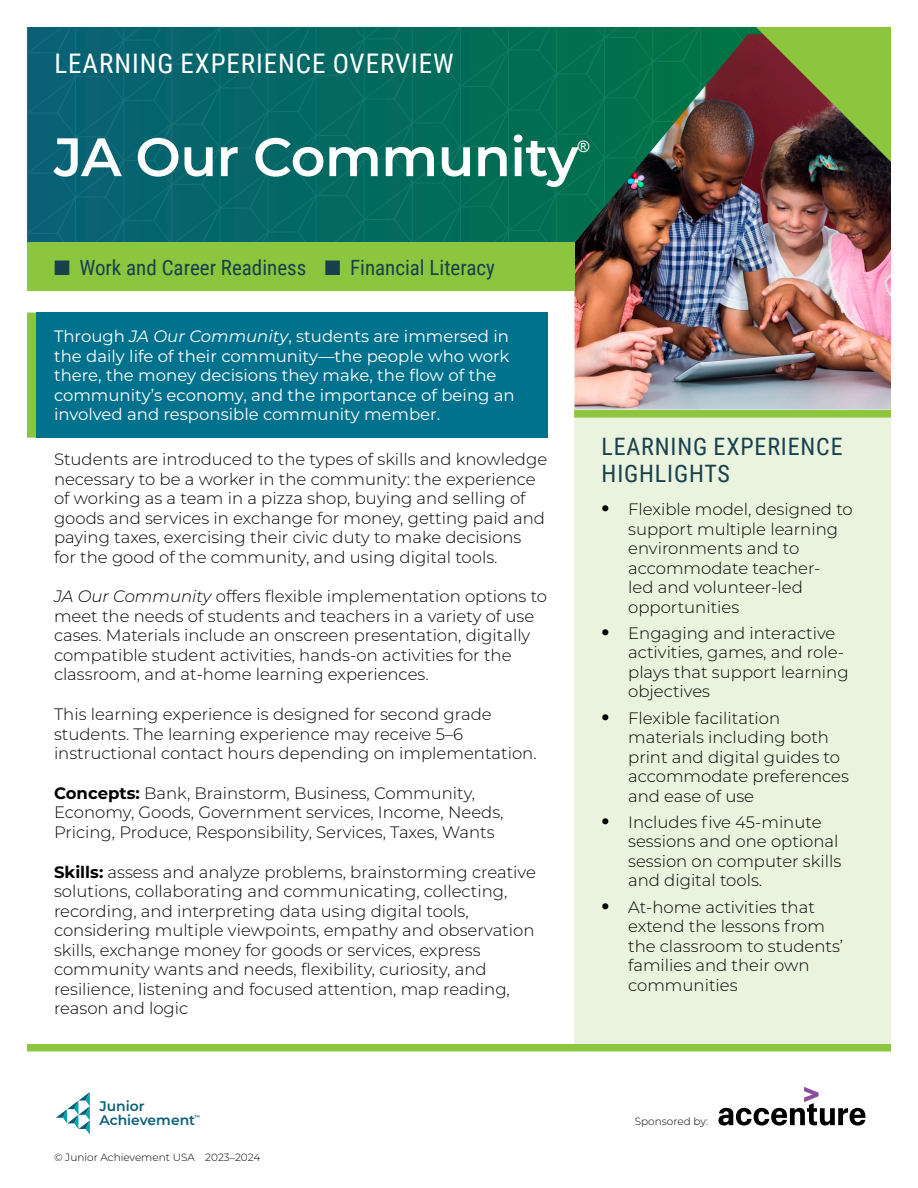
<style>
.page{position:relative;width:918px;height:1188px;background:#fff}
.page>*{position:absolute;margin:0;border:0;box-sizing:border-box;transform-origin:0 0}
.t1{font:600 54px "Montserrat";letter-spacing:-.01em;color:#fff}
.t2{font:27px "Roboto Condensed";letter-spacing:.035em;color:#fff}
.H3_highlights{font:24px/27px "Roboto Condensed";letter-spacing:.035em;color:#18404d}
.H3_pillar_shading{font:21px "Roboto Condensed";color:#18404d}
.Body{font:300 16.5px/19.5px "Montserrat";color:#000}
.body_callout{font:16.5px/19.5px "Montserrat";color:#fff}
.t3{font:15.75px "Arial";color:#fff}
.t4{font:600 13.95px/14px "Montserrat";color:#085f77}
.Sponsored{font:300 10.5px "Montserrat";color:#000}
.t5{font:600 5.4px "Montserrat";color:#085f77}
.s1{font-style:italic}
.s2{font-weight:700}
.s3{font-weight:700;font-size:24px}
</style>
<div class="page">
<svg style="left:56px;top:1092px;width:34px;height:43px"></svg>
<div style="left:27px;top:1044px;width:864px;height:8px;background:#8cc63e"></div>
<img style="left:574px;top:243px;width:317px;height:167px">
<div style="left:574px;top:418px;width:317px;height:626px;background:#eaf3de"></div>
<div style="left:574px;top:410px;width:317px;height:8px;background:#8cc63e"></div>
<div style="left:27px;top:242px;width:547px;height:49px;background:#8cc63e"></div>
<div style="left:36px;top:313px;width:511px;height:125px;background:#00728e"></div>
<div style="left:27px;top:313px;width:9px;height:125px;background:#8cc63e"></div>
<svg style="left:718px;top:1087px;width:147px;height:39px"></svg>
<svg style="left:27px;top:27px;width:864px;height:216px;background:#206557"></svg>
<h1 class="t2" style="left:54px;top:45px;width:401px">LEARNING EXPERIENCE OVERVIEW</h1>
<h2 class="t1" style="left:54px;top:119px;width:526px">JA Our Community</h2>
<h2 class="t3" style="left:578px;top:138px;width:13px">®</h2>
<p class="H3_pillar_shading" style="left:54px;top:252px;width:442px">■ Work and Career Readiness ■ Financial Literacy</p>
<p class="body_callout" style="left:54px;top:326px;width:462px">Through <span class="s1">JA Our Community</span>, students are immersed in the daily life of their community—the people who work there, the money decisions they make, the flow of the community’s economy, and the importance of being an involved and responsible community member.</p>
<p class="Body" style="left:54px;top:449px;width:495px">Students are introduced to the types of skills and knowledge necessary to be a worker in the community: the experience of working as a team in a pizza shop, buying and selling of goods and services in exchange for money, getting paid and paying taxes, exercising their civic duty to make decisions for the good of the community, and using digital tools.</p>
<p class="Body" style="left:54px;top:586px;width:495px"><span class="s1">JA Our Community</span> offers flexible implementation options to meet the needs of students and teachers in a variety of use cases. Materials include an onscreen presentation, digitally compatible student activities, hands-on activities for the classroom, and at-home learning experiences.</p>
<p class="Body" style="left:54px;top:704px;width:484px">This learning experience is designed for second grade students. The learning experience may receive 5–6 instructional contact hours depending on implementation.</p>
<p class="Body" style="left:54px;top:783px;width:451px"><span class="s2">Concepts:</span> Bank, Brainstorm, Business, Community,<br>Economy, Goods, Government services, Income, Needs,<br>Pricing, Produce, Responsibility, Services, Taxes, Wants</p>
<p class="Body" style="left:54px;top:861px;width:483px"><span class="s2">Skills:</span> assess and analyze problems, brainstorming creative solutions, collaborating and communicating, collecting, recording, and interpreting data using digital tools, considering multiple viewpoints, empathy and observation skills, exchange money for goods or services, express community wants and needs, flexibility, curiosity, and resilience, listening and focused attention, map reading, reason and logic</p>
<h3 class="H3_highlights" style="left:602px;top:432px;width:243px">LEARNING EXPERIENCE<br>HIGHLIGHTS</h3>
<p class="Body" style="left:628px;top:499px;width:226px;text-indent:-27px"><span class="s3">•</span> Flexible model, designed to support multiple learning environments and to accommodate teacher-<br>led and volunteer-led opportunities</p>
<p class="Body" style="left:628px;top:623px;width:222px;text-indent:-27px"><span class="s3">•</span> Engaging and interactive activities, games, and role&shy;plays that support learning objectives</p>
<p class="Body" style="left:628px;top:707px;width:222px;text-indent:-27px"><span class="s3">•</span> Flexible facilitation materials including both print and digital guides to accommodate preferences and ease of use</p>
<p class="Body" style="left:628px;top:812px;width:215px;text-indent:-27px"><span class="s3">•</span> Includes five 45-minute sessions and one optional session on computer skills and digital tools.</p>
<p class="Body" style="left:628px;top:896px;width:217px;text-indent:-27px"><span class="s3">•</span> At-home activities that extend the lessons from the classroom to students’ families and their own communities</p>
<p class="t4" style="left:99px;top:1099px;width:97px">Junior<br>Achievement</p>
<p class="t5" style="left:194px;top:1113px;width:7px">™</p>
<p class="Sponsored" style="left:54px;top:1150px;width:208px">© Junior Achievement USA 2023–2024</p>
<p class="Sponsored" style="left:635px;top:1114px;width:75px">Sponsored by:</p>
</div>
